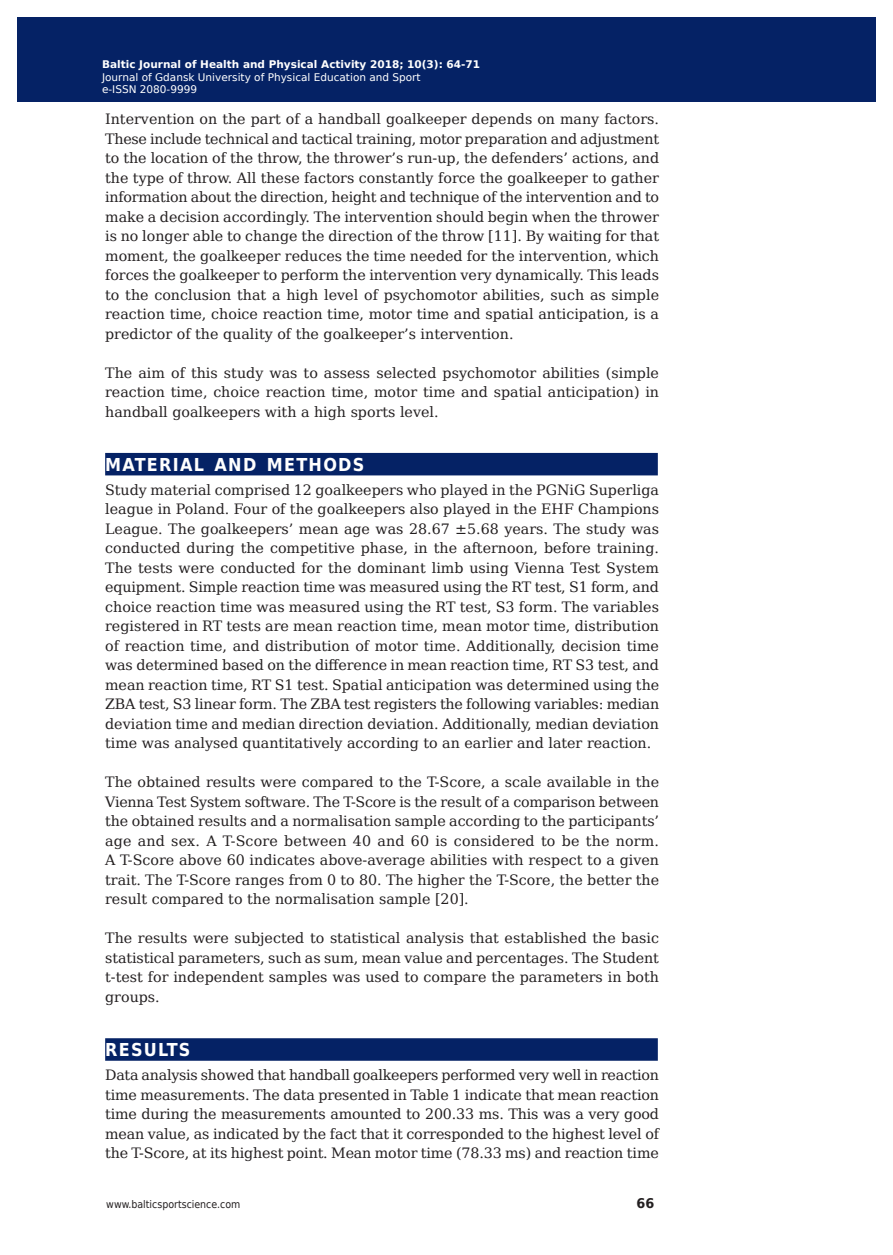
<style>
.page{position:relative;width:893px;height:1255px;background:#fff}
.page>*{position:absolute;margin:0;border:0;box-sizing:border-box;transform-origin:0 0}
.t1{font:700 17.85px "DejaVu Sans Condensed";letter-spacing:.07em;color:#fff}
.t2{font:14.25px/19.5px "DejaVu Serif";color:#231f20;text-align:justify}
.t3{font:700 13.35px "DejaVu Sans";color:#231f20;scale:.96 1}
.t4{font:10.5px/12.6px "DejaVu Sans";color:#fff}
.t5{font:700 10.5px "DejaVu Sans";color:#fff}
.t6{font:10.5px "DejaVu Sans Condensed";color:#231f20}
</style>
<div class="page">
<div style="left:17px;top:17px;width:855px;height:85px;background:#052265"></div>
<div style="left:105px;top:453px;width:553px;height:22px;background:#052265"></div>
<div style="left:105px;top:1038px;width:553px;height:22px;background:#052265"></div>
<p class="t5" style="left:108px;top:55px;width:358px">Baltic Journal of Health and Physical Activity 2014; 1(1): 1-4</p>
<p class="t4" style="left:108px;top:70px;width:320px">Journal of Gdansk University of Physical Education and Sport e-I SN 2080-</p>
<p class="t5" style="left:102px;top:56px;width:380px">Baltic Journal of Health and Physical Activity 2018; 10(3): 64-71</p>
<p class="t4" style="left:102px;top:70px;width:320px">Journal of Gdansk University of Physical Education and Sport</p>
<p class="t2" style="left:105px;top:109px;width:555px">Intervention on the part of a handball goalkeeper depends on many factors.<br>These include technical and tactical training, motor preparation and adjustment to the location of the throw, the thrower’s run-up, the defenders’ actions, and the type of throw. All these factors constantly force the goalkeeper to gather information about the direction, height and technique of the intervention and to make a decision accordingly. The intervention should begin when the thrower is no longer able to change the direction of the throw [11]. By waiting for that moment, the goalkeeper reduces the time needed for the intervention, which forces the goalkeeper to perform the intervention very dynamically. This leads to the conclusion that a high level of psychomotor abilities, such as simple reaction time, choice reaction time, motor time and spatial anticipation, is a predictor of the quality of the goalkeeper’s intervention.</p>
<p class="t2" style="left:105px;top:362px;width:555px">The aim of this study was to assess selected psychomotor abilities (simple reaction time, choice reaction time, motor time and spatial anticipation) in handball goalkeepers with a high sports level.</p>
<p class="t1" style="left:105px;top:450px;width:261px">MATERIAL AND METHODS</p>
<p class="t2" style="left:105px;top:479px;width:556px">Study material comprised 12 goalkeepers who played in the PGNiG Superliga league in Poland. Four of the goalkeepers also played in the EHF Champions League. The goalkeepers’ mean age was 28.67 ±5.68 years. The study was conducted during the competitive phase, in the afternoon, before training.<br>The tests were conducted for the dominant limb using Vienna Test System equipment. Simple reaction time was measured using the RT test, S1 form, and choice reaction time was measured using the RT test, S3 form. The variables registered in RT tests are mean reaction time, mean motor time, distribution of reaction time, and distribution of motor time. Additionally, decision time was determined based on the difference in mean reaction time, RT S3 test, and mean reaction time, RT S1 test. Spatial anticipation was determined using the ZBA test, S3 linear form. The ZBA test registers the following variables: median deviation time and median direction deviation. Additionally, median deviation time was analysed quantitatively according to an earlier and later reaction.</p>
<p class="t2" style="left:105px;top:772px;width:555px">The obtained results were compared to the T-Score, a scale available in the Vienna Test System software. The T-Score is the result of a comparison between the obtained results and a normalisation sample according to the participants’ age and sex. A T-Score between 40 and 60 is considered to be the norm.<br>A T-Score above 60 indicates above-average abilities with respect to a given trait. The T-Score ranges from 0 to 80. The higher the T-Score, the better the result compared to the normalisation sample [20].</p>
<p class="t2" style="left:105px;top:928px;width:555px">The results were subjected to statistical analysis that established the basic statistical parameters, such as sum, mean value and percentages. The Student t-test for independent samples was used to compare the parameters in both groups.</p>
<p class="t1" style="left:105px;top:1035px;width:87px">RESULTS</p>
<p class="t2" style="left:105px;top:1064px;width:555px">Data analysis showed that handball goalkeepers performed very well in reaction time measurements. The data presented in Table 1 indicate that mean reaction time during the measurements amounted to 200.33 ms. This was a very good mean value, as indicated by the fact that it corresponded to the highest level of the T-Score, at its highest point. Mean motor time (78.33 ms) and reaction time</p>
<p class="t4" style="left:102px;top:83px;width:102px">e-ISSN 2080-99999</p>
<p class="t6" style="left:106px;top:1195px;width:136px">www.balticsportscience.com</p>
<p class="t3" style="left:636px;top:1192px;width:20px">66</p>
</div>
